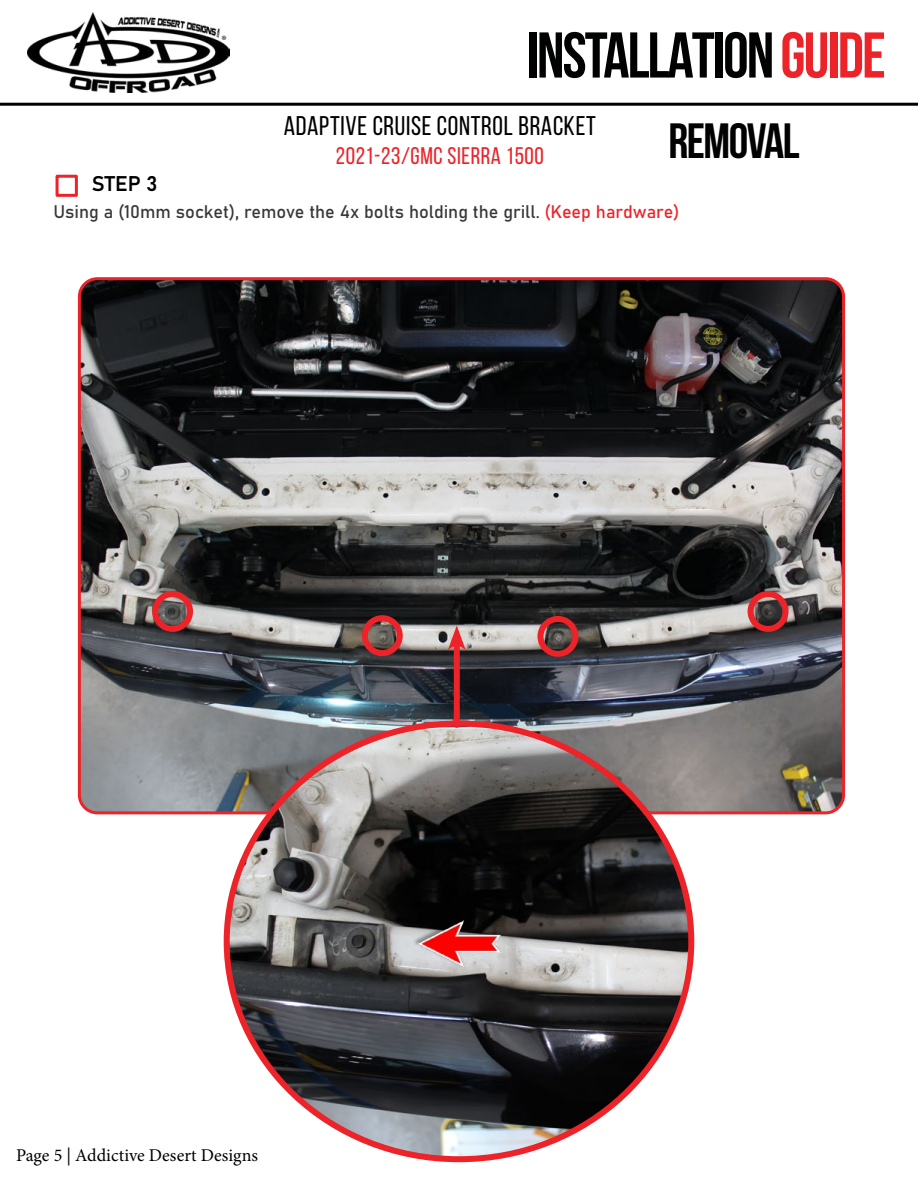
<style>
.page{position:relative;width:918px;height:1188px;background:#fff}
.page>*{position:absolute;margin:0;border:0;box-sizing:border-box;transform-origin:0 0}
.t1{font:700 64.5px "Bebas Neue";letter-spacing:-.03em;color:#000101}
.t2{font:700 49.5px "Bebas Neue";letter-spacing:-.03em;color:#000101}
.t3{font:27px "Bebas Neue";letter-spacing:.025em;color:#000}
.t4{font:24px "Bebas Neue";letter-spacing:.025em;color:#ec2329}
.t5{font:21px "Bahnschrift";color:#000}
.t6{font:18px "Bahnschrift";color:#383838}
.t7{font:18px "Minion Pro";color:#000}
.s1{color:#ec2329}
</style>
<div class="page">
<hr style="left:0;top:103px;width:918px;height:3px;background:#000">
<img style="left:27px;top:12px;width:203px;height:80px">
<img style="left:79px;top:281px;width:765px;height:532px">
<div style="left:78px;top:277px;width:767px;height:537px;border:3px solid #ec2329;border-radius:18px"></div>
<div style="left:56px;top:175px;width:22px;height:22px;border:3px solid #ec2329"></div>
<img style="left:227px;top:729px;width:464px;height:430px">
<div style="left:454px;top:640px;width:6px;height:85px;background:#ec2329"></div>
<svg style="left:448px;top:626px;width:18px;height:25px"></svg>
<img style="left:410px;top:913px;width:93px;height:56px">
<div style="left:152px;top:591px;width:41px;height:41px;border:6px solid #ec2329;border-radius:50%"></div>
<div style="left:748px;top:591px;width:41px;height:41px;border:6px solid #ec2329;border-radius:50%"></div>
<div style="left:538px;top:616px;width:40px;height:41px;border:6px solid #ec2329;border-radius:50%"></div>
<div style="left:362px;top:615px;width:41px;height:41px;border:6px solid #ec2329;border-radius:50%"></div>
<h1 class="t1" style="left:527px;top:20px;width:361px">INSTALLATION<span class="s1">GUIDE</span></h1>
<h3 class="t3" style="left:284px;top:111px;width:314px">ADAPTIVE CRUISE CONTROL BRACKET</h3>
<h3 class="t4" style="left:336px;top:143px;width:209px">2021-23/GMC SIERRA 1500</h3>
<h2 class="t2" style="left:668px;top:114px;width:133px">REMOVAL</h2>
<p class="t5" style="left:92px;top:168px;width:67px">STEP 3</p>
<p class="t6" style="left:54px;top:198px;width:627px">Using a (10mm socket), remove the 4x bolts holding the grill. <span class="s1">(Keep hardware)</span></p>
<p class="t7" style="left:16px;top:1143px;width:243px">Page 5 | Addictive Desert Designs</p>
</div>
